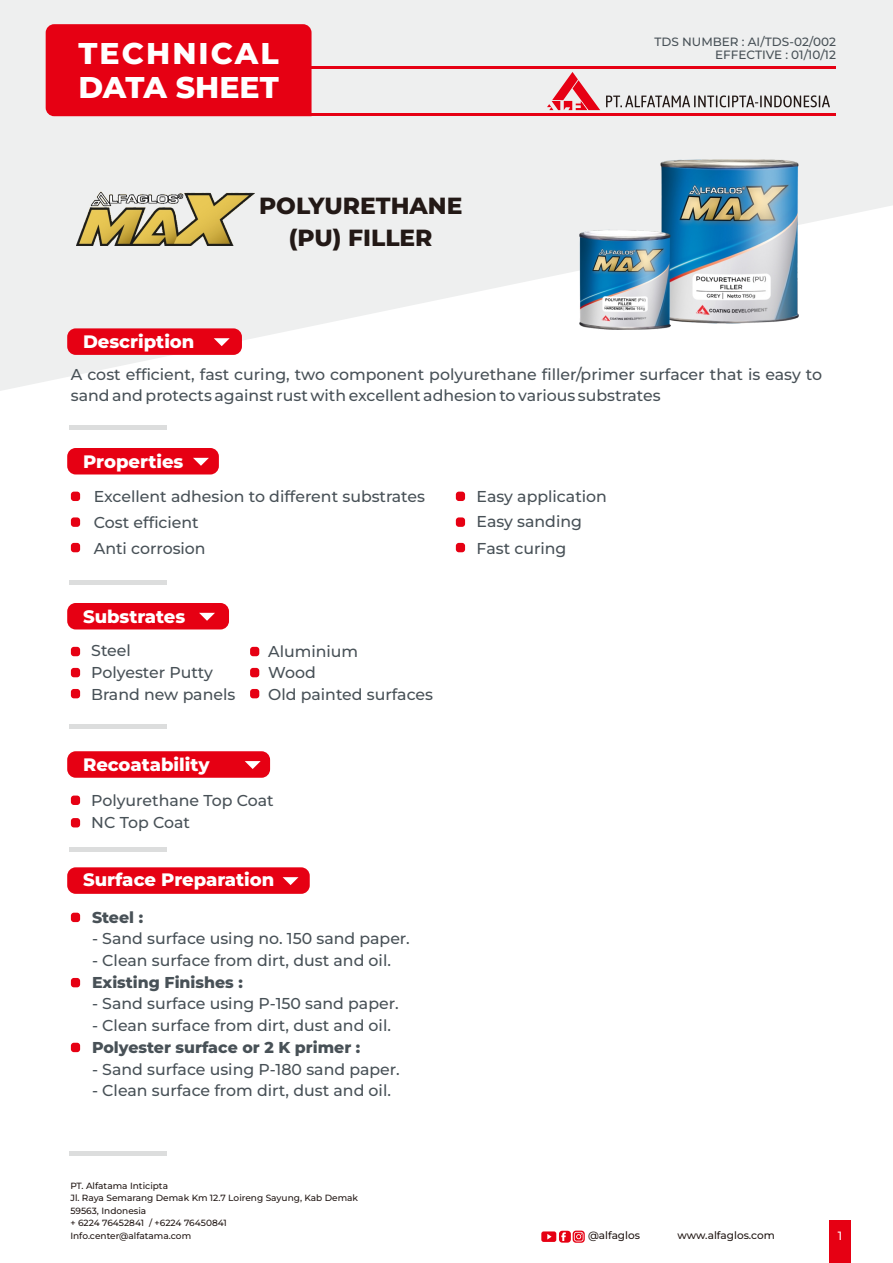
<style>
.page{position:relative;width:893px;height:1263px;background:#fff}
.page>*{position:absolute;margin:0;border:0;box-sizing:border-box;transform-origin:0 0}
.t1{font:800 30px/34px "Montserrat";letter-spacing:.06em;color:#fff}
.t2{font:800 23.4px/32.2px "Montserrat";color:#231916;text-align:center}
.t3{font:800 18px "Montserrat";color:#fff}
.t4{font:500 15.75px/21.8px "Montserrat";color:#485157}
.t5{font:800 15.75px "Montserrat";color:#485157}
.t6{font:500 12px/13.6px "Montserrat";color:#485157;text-align:right}
.t7{font:500 12px "Montserrat";color:#fff}
.t8{font:500 10.5px "Montserrat";color:#231916}
.t9{font:500 9px/12.5px "Montserrat";color:#231916}
</style>
<div class="page">
<div style="left:829px;top:1220px;width:21px;height:43px;background:#e60013"></div>
<svg style="left:0;top:0;width:893px;height:391px;fill:#eeefef"></svg>
<div style="left:46px;top:24px;width:266px;height:92px;background:#e60013"></div>
<hr style="left:278px;top:114px;width:558px;height:2px;background:#e60013">
<div style="left:67px;top:328px;width:175px;height:27px;background:#e60013;border-radius:9px"></div>
<svg style="left:214px;top:338px;width:16px;height:8px"></svg>
<div style="left:67px;top:448px;width:152px;height:26px;background:#e60013;border-radius:9px"></div>
<svg style="left:193px;top:458px;width:16px;height:8px"></svg>
<hr style="left:70px;top:580px;width:97px;height:4px;background:#dcdddd">
<div style="left:67px;top:751px;width:203px;height:27px;background:#e60013;border-radius:9px"></div>
<svg style="left:245px;top:761px;width:16px;height:8px"></svg>
<div style="left:67px;top:603px;width:162px;height:26px;background:#e60013;border-radius:9px"></div>
<svg style="left:199px;top:613px;width:16px;height:8px"></svg>
<hr style="left:70px;top:724px;width:97px;height:4px;background:#dcdddd">
<svg style="left:606px;top:95px;width:224px;height:12px;background:#aba8a7"></svg>
<svg style="left:547px;top:72px;width:53px;height:38px;background:#ea969d"></svg>
<hr style="left:312px;top:66px;width:524px;height:3px;background:#e60013">
<div style="left:71px;top:647px;width:9px;height:9px;background:#e60013;border-radius:3px"></div>
<div style="left:71px;top:668px;width:9px;height:9px;background:#e60013;border-radius:3px"></div>
<div style="left:71px;top:689px;width:9px;height:9px;background:#e60013;border-radius:3px"></div>
<div style="left:71px;top:492px;width:9px;height:9px;background:#e60013;border-radius:3px"></div>
<div style="left:71px;top:517px;width:9px;height:10px;background:#e60013;border-radius:3px"></div>
<div style="left:71px;top:543px;width:9px;height:9px;background:#e60013;border-radius:3px"></div>
<div style="left:456px;top:492px;width:9px;height:9px;background:#e60013;border-radius:3px"></div>
<div style="left:456px;top:517px;width:9px;height:10px;background:#e60013;border-radius:3px"></div>
<div style="left:70px;top:425px;width:97px;height:5px;background:#dcdddd"></div>
<svg style="left:573px;top:1230px;width:12px;height:13px"></svg>
<svg style="left:574px;top:1232px;width:9px;height:9px"></svg>
<div style="left:541px;top:1231px;width:15px;height:11px;background:#e60013;border-radius:2px"></div>
<svg style="left:547px;top:1234px;width:5px;height:5px"></svg>
<div style="left:559px;top:1231px;width:12px;height:11px;background:#e60013;border-radius:3px"></div>
<svg style="left:561px;top:1232px;width:5px;height:9px"></svg>
<div style="left:70px;top:1151px;width:97px;height:5px;background:#dcdddd"></div>
<div style="left:250px;top:647px;width:9px;height:9px;background:#e60013;border-radius:3px"></div>
<div style="left:250px;top:668px;width:9px;height:9px;background:#e60013;border-radius:3px"></div>
<div style="left:250px;top:689px;width:9px;height:9px;background:#e60013;border-radius:3px"></div>
<div style="left:67px;top:867px;width:243px;height:27px;background:#e60013;border-radius:9px"></div>
<svg style="left:283px;top:877px;width:15px;height:8px"></svg>
<div style="left:71px;top:913px;width:9px;height:9px;background:#e60013;border-radius:3px"></div>
<hr style="left:70px;top:848px;width:97px;height:4px;background:#dcdddd">
<div style="left:71px;top:795px;width:9px;height:10px;background:#e60013;border-radius:3px"></div>
<div style="left:71px;top:818px;width:9px;height:9px;background:#e60013;border-radius:3px"></div>
<div style="left:71px;top:978px;width:9px;height:9px;background:#e60013;border-radius:3px"></div>
<div style="left:71px;top:1043px;width:9px;height:9px;background:#e60013;border-radius:3px"></div>
<img style="left:579px;top:160px;width:220px;height:170px">
<img style="left:77px;top:188px;width:177px;height:58px">
<div style="left:456px;top:543px;width:9px;height:9px;background:#e60013;border-radius:3px"></div>
<h1 class="t1" style="left:78px;top:36px;width:202px">TECHNICAL<br>DATA SHEET</h1>
<p class="t6" style="left:654px;top:34px;width:183px">TDS NUMBER : AI/TDS-02/002<br>EFFECTIVE : 01/10/12</p>
<p class="t3" style="left:83px;top:331px;width:113px">Description</p>
<h2 class="t2" style="left:259px;top:190px;width:205px">POLYURETHANE (PU) FILLER</h2>
<p class="t4" style="left:71px;top:363px;width:753px">A cost efficient, fast curing, two component polyurethane filler/primer surfacer that is easy to sand and protects against rust with excellent adhesion to various substrates</p>
<p class="t3" style="left:83px;top:451px;width:102px">Properties</p>
<p class="t4" style="left:94px;top:486px;width:333px">Excellent adhesion to different substrates</p>
<p class="t4" style="left:94px;top:511px;width:107px">Cost efficient</p>
<p class="t4" style="left:94px;top:537px;width:113px">Anti corrosion</p>
<p class="t3" style="left:83px;top:605px;width:104px">Substrates</p>
<p class="t4" style="left:91px;top:640px;width:146px">Steel<br>Polyester Putty<br>Brand new panels</p>
<p class="t4" style="left:268px;top:640px;width:166px">Aluminium<br>Wood<br>Old painted surfaces</p>
<p class="t3" style="left:83px;top:754px;width:128px">Recoatability</p>
<p class="t4" style="left:91px;top:789px;width:184px">Polyurethane Top Coat<br>NC Top Coat</p>
<p class="t3" style="left:83px;top:869px;width:193px">Surface Preparation</p>
<p class="t5" style="left:92px;top:907px;width:53px">Steel :</p>
<p class="t4" style="left:92px;top:928px;width:319px">- Sand surface using no. 150 sand paper.</p>
<p class="t4" style="left:92px;top:949px;width:300px">- Clean surface from dirt, dust and oil.</p>
<p class="t5" style="left:92px;top:972px;width:152px">Existing Finishes :</p>
<p class="t4" style="left:92px;top:993px;width:308px">- Sand surface using P-150 sand paper.</p>
<p class="t4" style="left:92px;top:1015px;width:300px">- Clean surface from dirt, dust and oil.</p>
<p class="t5" style="left:92px;top:1038px;width:270px">Polyester surface or 2 K primer :</p>
<p class="t4" style="left:92px;top:1058px;width:309px">- Sand surface using P-180 sand paper.</p>
<p class="t4" style="left:92px;top:1080px;width:300px">- Clean surface from dirt, dust and oil.</p>
<p class="t9" style="left:70px;top:1179px;width:289px">PT. Alfatama Inticipta<br>Jl. Raya Semarang Demak Km 12.7 Loireng Sayung, Kab Demak<br>59563, Indonesia<br>+ 6224 76452841 / +6224 76450841<br>Info.center@alfatama.com</p>
<p class="t4" style="left:477px;top:486px;width:132px">Easy application</p>
<p class="t4" style="left:477px;top:510px;width:107px">Easy sanding</p>
<p class="t4" style="left:477px;top:537px;width:91px">Fast curing</p>
<p class="t8" style="left:588px;top:1229px;width:54px">@alfaglos</p>
<p class="t8" style="left:677px;top:1229px;width:99px">www.alfaglos.com</p>
<p class="t7" style="left:838px;top:1228px;width:6px">1</p>
</div>
